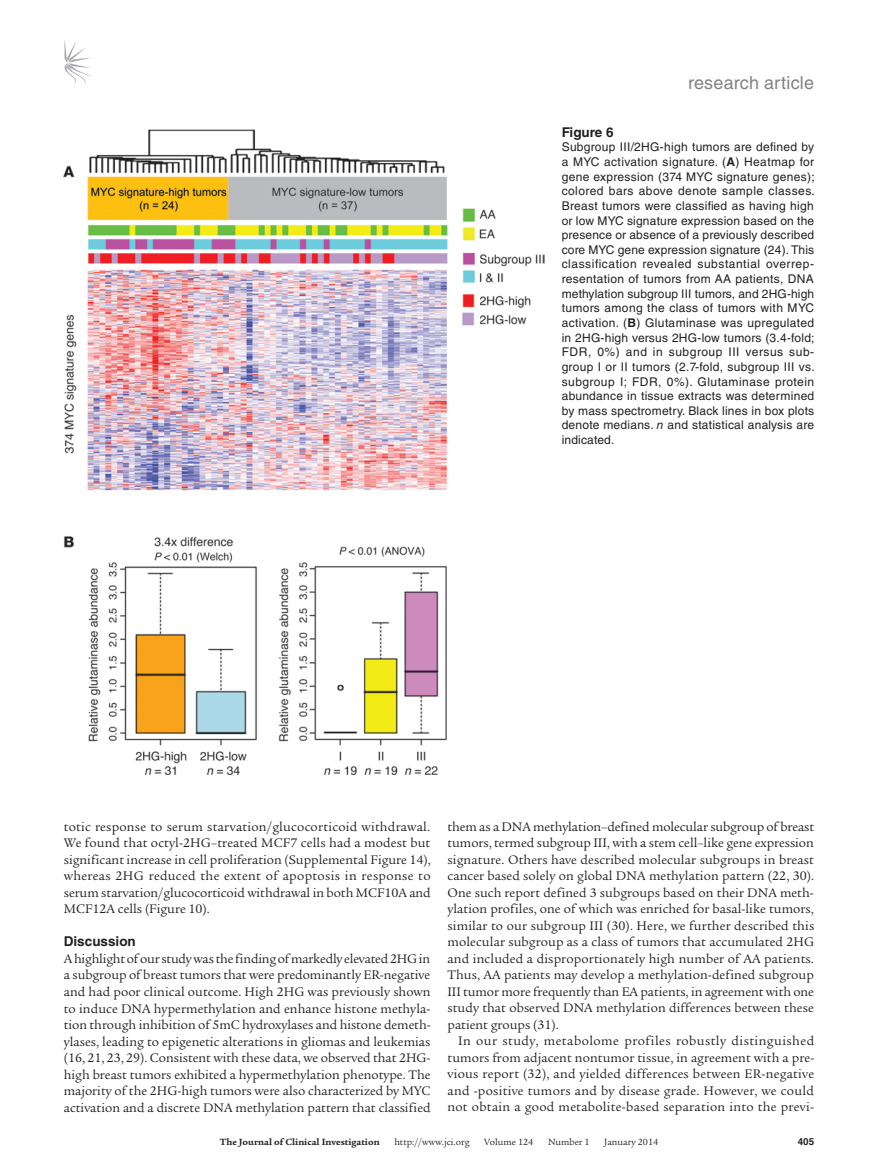
<style>
.page{position:relative;width:878px;height:1175px;background:#fff}
.page>*{position:absolute;margin:0;border:0;box-sizing:border-box;transform-origin:0 0}
.t1{font:18px "Helvetica LT Std";letter-spacing:.01em;color:#808285}
.t2{font:13.5px/16.5px "Legacy Serif Std";color:#231f20;text-align:justify}
.t3{font:700 13.5px "Helvetica LT Std";color:#231f20}
.t4{font:12px/14.7px "Helvetica LT Std";letter-spacing:.02em;color:#231f20;text-align:justify}
.t5{font:9.75px "Legacy Serif Std";color:#231f20}
.t6{font:700 9.75px "Legacy Serif Std";color:#231f20}
.t7{font:700 9.75px "Helvetica LT Std";color:#231f20}
.s1{font-weight:700}
.s2{font-style:italic}
</style>
<div class="page">
<svg style="left:64px;top:40px;width:27px;height:45px"></svg>
<img style="left:64px;top:129px;width:480px;height:646px">
<h1 class="t1" style="left:688px;top:73px;width:127px">research article</h1>
<p class="t3" style="left:561px;top:124px;width:53px">Figure 6</p>
<p class="t4" style="left:561px;top:140px;width:255px">Subgroup III/2HG-high tumors are defined by a MYC activation signature. (<span class="s1">A</span>) Heatmap for gene expression (374 MYC signature genes); colored bars above denote sample classes.<br>Breast tumors were classified as having high or low MYC signature expression based on the presence or absence of a previously described core MYC gene expression signature (24). This classification revealed substantial overrep&shy;resentation of tumors from AA patients, DNA methylation subgroup III tumors, and 2HG-high tumors among the class of tumors with MYC activation. (<span class="s1">B</span>) Glutaminase was upregulated in 2HG-high versus 2HG-low tumors (3.4-fold; FDR, 0%) and in subgroup III versus sub&shy;group I or II tumors (2.7-fold, subgroup III vs. subgroup I; FDR, 0%). Glutaminase protein abundance in tissue extracts was determined by mass spectrometry. Black lines in box plots denote medians. <span class="s2">n</span> and statistical analysis are indicated.</p>
<p class="t2" style="left:64px;top:818px;width:368px">totic response to serum starvation/glucocorticoid withdrawal.<br>We found that octyl-2HG–treated MCF7 cells had a modest but significant increase in cell proliferation (Supplemental Figure 14), whereas 2HG reduced the extent of apoptosis in response to serum starvation/glucocorticoid withdrawal in both MCF10A and MCF12A cells (Figure 10).</p>
<p class="t3" style="left:64px;top:933px;width:74px">Discussion</p>
<p class="t2" style="left:64px;top:950px;width:368px">A highlight of our study was the finding of markedly elevated 2HG in a subgroup of breast tumors that were predominantly ER-negative and had poor clinical outcome. High 2HG was previously shown to induce DNA hypermethylation and enhance histone methyla&shy;tion through inhibition of 5mC hydroxylases and histone demeth&shy;ylases, leading to epigenetic alterations in gliomas and leukemias (16, 21, 23, 29). Consistent with these data, we observed that 2HG&shy;high breast tumors exhibited a hypermethylation phenotype. The majority of the 2HG-high tumors were also characterized by MYC activation and a discrete DNA methylation pattern that classified</p>
<p class="t2" style="left:447px;top:818px;width:368px">them as a DNA methylation–defined molecular subgroup of breast tumors, termed subgroup III, with a stem cell–like gene expression signature. Others have described molecular subgroups in breast cancer based solely on global DNA methylation pattern (22, 30).<br>One such report defined 3 subgroups based on their DNA meth&shy;ylation profiles, one of which was enriched for basal-like tumors, similar to our subgroup III (30). Here, we further described this molecular subgroup as a class of tumors that accumulated 2HG and included a disproportionately high number of AA patients.<br>Thus, AA patients may develop a methylation-defined subgroup III tumor more frequently than EA patients, in agreement with one study that observed DNA methylation differences between these patient groups (31).</p>
<p class="t2" style="left:447px;top:1033px;width:368px;text-indent:11px">In our study, metabolome profiles robustly distinguished tumors from adjacent nontumor tissue, in agreement with a pre&shy;vious report (32), and yielded differences between ER-negative and -positive tumors and by disease grade. However, we could not obtain a good metabolite-based separation into the previ-</p>
<p class="t6" style="left:220px;top:1135px;width:161px">The Journal of Clinical Investigation</p>
<p class="t5" style="left:394px;top:1136px;width:77px">http://www.jci.org</p>
<p class="t5" style="left:484px;top:1136px;width:50px">Volume 124</p>
<p class="t5" style="left:548px;top:1136px;width:43px">Number 1</p>
<p class="t5" style="left:604px;top:1136px;width:55px">January 2014</p>
<p class="t7" style="left:797px;top:1135px;width:18px">405</p>
</div>
